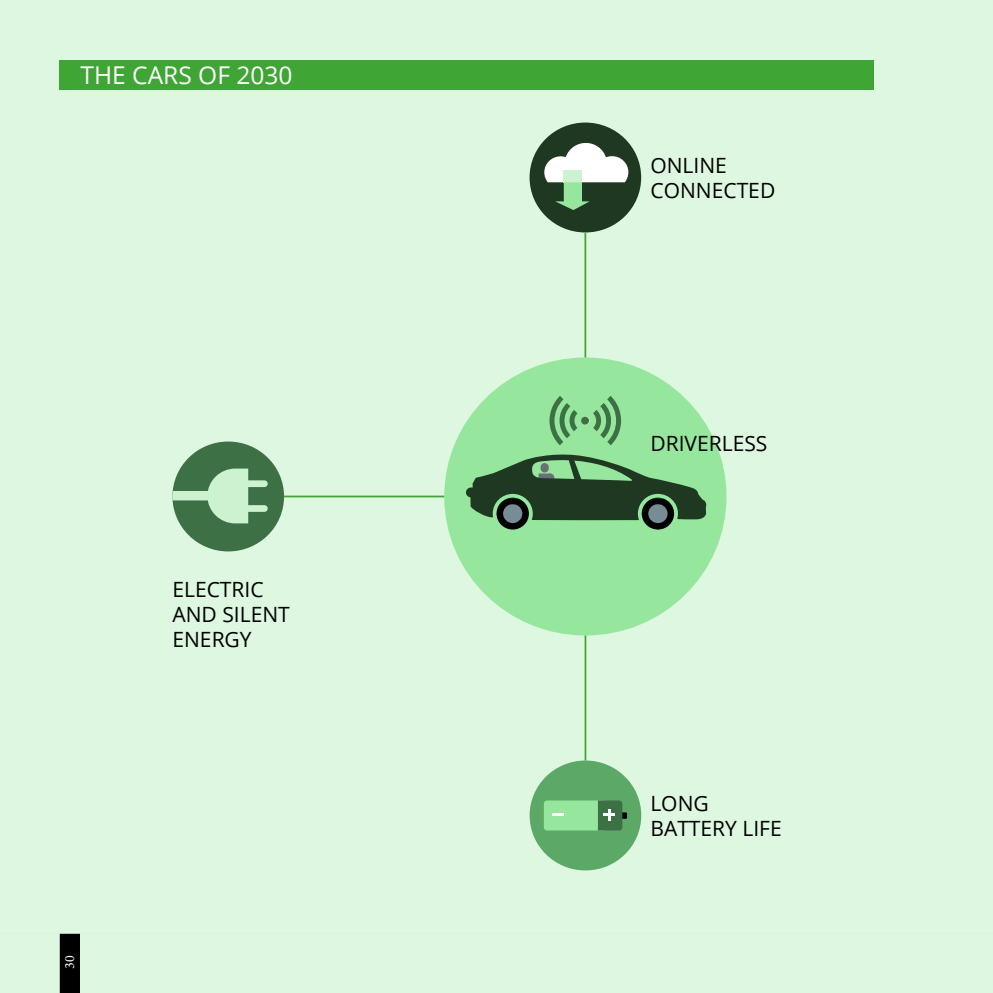
<style>
.page{position:relative;width:993px;height:993px;background:#fff}
.page>*{position:absolute;margin:0;border:0;box-sizing:border-box;transform-origin:0 0}
.t1{font:24.5px "Open Sans";color:#fff}
.t2{font:21px/25.2px "Open Sans";color:#000}
.t3{font:14px "Minion Pro";color:#fff}
</style>
<div class="page">
<div style="left:60px;top:933px;width:20px;height:59px;background:#000"></div>
<div style="left:0;top:0;width:992px;height:933px;background:#def7e0"></div>
<div style="left:444px;top:357px;width:282px;height:278px;background:#96e69e;border-radius:50%"></div>
<svg style="left:593px;top:396px;width:28px;height:49px"></svg>
<svg style="left:549px;top:396px;width:28px;height:49px"></svg>
<div style="left:581px;top:416px;width:8px;height:8px;background:#3d7045;border-radius:50%"></div>
<svg style="left:466px;top:454px;width:240px;height:75px"></svg>
<div style="left:529px;top:122px;width:112px;height:110px;background:#1f3821;border-radius:50%"></div>
<svg style="left:544px;top:143px;width:84px;height:67px"></svg>
<div style="left:172px;top:441px;width:112px;height:110px;background:#3d7045;border-radius:50%"></div>
<div style="left:232px;top:505px;width:36px;height:6px;background:#ccf2cf;border-radius:3px"></div>
<div style="left:232px;top:480px;width:36px;height:7px;background:#ccf2cf;border-radius:3px"></div>
<svg style="left:172px;top:468px;width:76px;height:55px"></svg>
<div style="left:529px;top:760px;width:112px;height:110px;background:#5ca866;border-radius:50%"></div>
<svg style="left:544px;top:800px;width:83px;height:30px"></svg>
<hr style="left:584px;top:232px;width:2px;height:125px;background:#3fa535">
<hr style="left:584px;top:635px;width:2px;height:125px;background:#3fa535">
<hr style="left:284px;top:495px;width:160px;height:2px;background:#3fa535">
<div style="left:60px;top:60px;width:813px;height:29px;background:#3fa535"></div>
<div style="left:80px;top:933px;width:912px;height:59px;background:#def7e0"></div>
<div style="left:0;top:933px;width:60px;height:59px;background:#def7e0"></div>
<p class="t1" style="left:81px;top:59px;width:213px">THE CARS OF 2030</p>
<p class="t2" style="left:172px;top:576px;width:119px">ELECTRIC<br>AND SILENT<br>ENERGY</p>
<p class="t3" style="left:60px;top:968px;width:15px;rotate:-90deg">30</p>
<p class="t2" style="left:650px;top:152px;width:126px">ONLINE<br>CONNECTED</p>
<p class="t2" style="left:650px;top:430px;width:118px">DRIVERLESS</p>
<p class="t2" style="left:650px;top:789px;width:133px">LONG<br>BATTERY LIFE</p>
</div>
